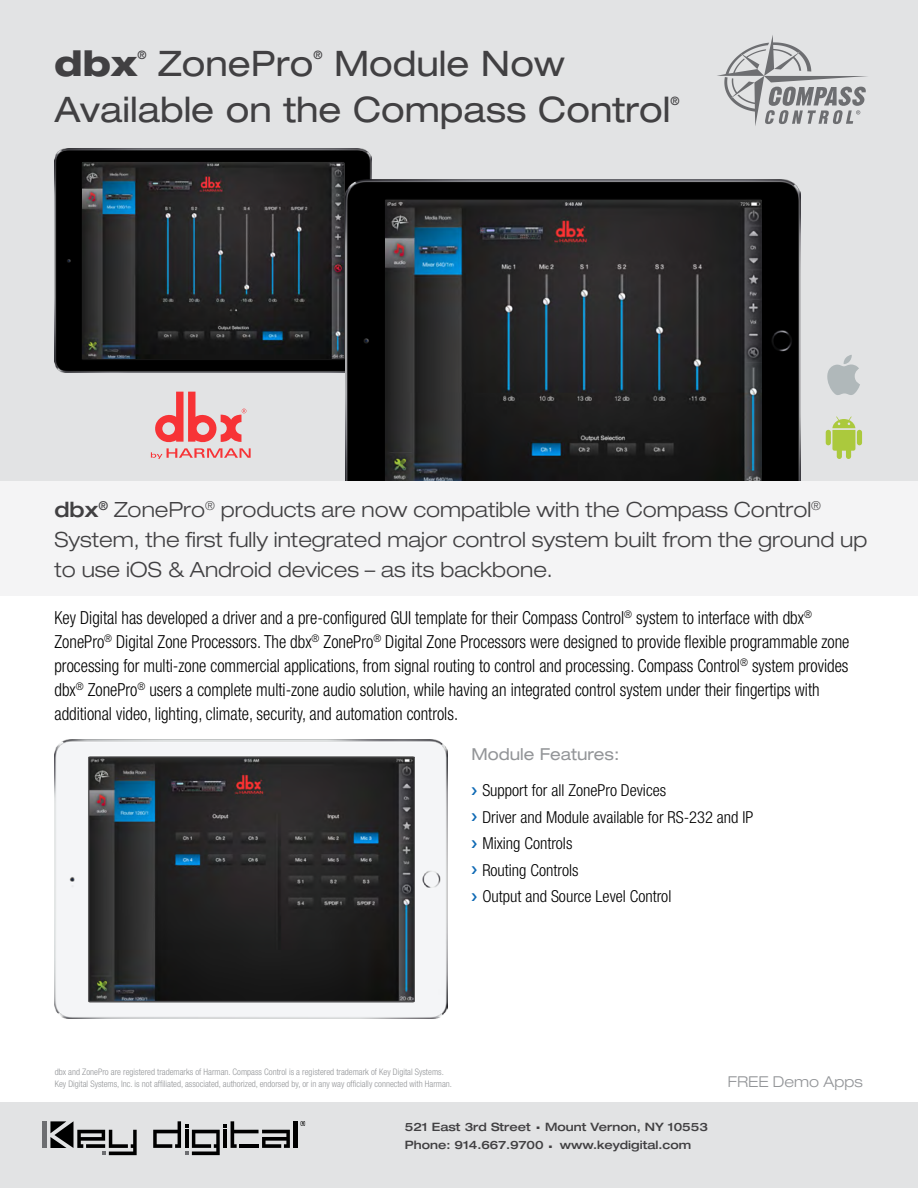
<style>
.page{position:relative;width:918px;height:1188px;background:#fff}
.page>*{position:absolute;margin:0;border:0;box-sizing:border-box;transform-origin:0 0}
.t1{font:expanded 35.25px/45.8px "Helvetica Neue";color:#414042}
.t2{font:800 expanded 35.25px "Helvetica Neue";color:#414042}
.t3{font:300 expanded 21px/29.7px "Helvetica Neue";color:#414042}
.t4{font:300 condensed 18px/24px "Helvetica Neue";color:#000;scale:.94 1}
.t5{font:300 condensed 16.5px/26.5px "Helvetica Neue";color:#000}
.t6{font:expanded 16.5px "Helvetica Neue";color:#939598}
.t7{font:300 expanded 15px "Helvetica Neue";color:#939598}
.t8{font:500 expanded 11.55px/18.8px "Helvetica Neue";color:#414042}
.t9{font:expanded 11.55px "Helvetica Neue";color:#414042}
.t10{font:300 condensed 9px/12.3px "Helvetica Neue";color:#939598}
.s1{font-weight:500}
</style>
<div class="page">
<div style="left:0;top:0;width:918px;height:482px;background:#e2e3e4"></div>
<svg style="left:717px;top:35px;width:151px;height:91px"></svg>
<img style="left:54px;top:148px;width:317px;height:225px">
<img style="left:82px;top:163px;width:262px;height:196px">
<img style="left:346px;top:179px;width:454px;height:303px">
<img style="left:386px;top:201px;width:375px;height:281px">
<img style="left:54px;top:740px;width:394px;height:278px">
<svg style="left:88px;top:756px;width:327px;height:246px;background:#282a2c"></svg>
<div style="left:0;top:1103px;width:918px;height:85px;background:#e2e3e4"></div>
<hr style="left:42px;top:1121px;width:4px;height:27px;background:#6d6e71">
<hr style="left:294px;top:1121px;width:4px;height:27px;background:#000">
<svg style="left:153px;top:1121px;width:137px;height:34px"></svg>
<svg style="left:50px;top:1121px;width:87px;height:34px"></svg>
<svg style="left:301px;top:1121px;width:4px;height:5px"></svg>
<svg style="left:826px;top:416px;width:36px;height:43px"></svg>
<svg style="left:827px;top:355px;width:33px;height:40px"></svg>
<div style="left:0;top:482px;width:918px;height:114px;background:#f4f4f5"></div>
<svg style="left:151px;top:392px;width:100px;height:67px"></svg>
<h1 class="t2" style="left:55px;top:41px;width:84px">dbx</h1>
<p class="t9" style="left:138px;top:48px;width:11px">®</p>
<h1 class="t1" style="left:158px;top:40px;width:157px">ZonePro</h1>
<p class="t9" style="left:313px;top:48px;width:11px">®</p>
<h1 class="t1" style="left:55px;top:40px;width:617px;text-indent:279px">Module Now<br>Available on the Compass Control</h1>
<p class="t9" style="left:670px;top:94px;width:11px">®</p>
<p class="t3" style="left:54px;top:495px;width:815px"><span class="s1">dbx</span><sup>®</sup> ZonePro<sup>®</sup> products are now compatible with the Compass Control<sup>®<br></sup>System, the first fully integrated major control system built from the ground up to use iOS &amp; Android devices – as its backbone.</p>
<p class="t4" style="left:54px;top:605px;width:847px">Key Digital has developed a driver and a pre-configured GUI template for their Compass Control<sup>®</sup> system to interface with dbx<sup>® </sup>ZonePro<sup>®</sup> Digital Zone Processors. The dbx<sup>®</sup> ZonePro<sup>®</sup> Digital Zone Processors were designed to provide flexible programmable zone processing for multi-zone commercial applications, from signal routing to control and processing. Compass Control<sup>®</sup> system provides dbx<sup>®</sup> ZonePro<sup>®</sup> users a complete multi-zone audio solution, while having an integrated control system under their fingertips with additional video, lighting, climate, security, and automation controls.</p>
<p class="t6" style="left:472px;top:744px;width:149px">Module Features:</p>
<p class="t5" style="left:482px;top:777px;width:273px">Support for all ZonePro Devices<br>Driver and Module available for RS-232 and IP<br>Mixing Controls<br>Routing Controls<br>Output and Source Level Control</p>
<p class="t10" style="left:55px;top:1066px;width:399px">dbx and ZonePro are registered trademarks of Harman. Compass Control is a registered trademark of Key Digital Systems.<br>Key Digital Systems, Inc. is not affiliated, associated, authorized, endorsed by, or in any way officially connected with Harman.</p>
<p class="t8" style="left:405px;top:1117px;width:305px">521 East 3rd Street <sup>.</sup> Mount Vernon, NY 10553<br>Phone: 914.667.9700 <sup>.</sup> www.keydigital.com</p>
<p class="t7" style="left:728px;top:1072px;width:136px">FREE Demo Apps</p>
</div>
